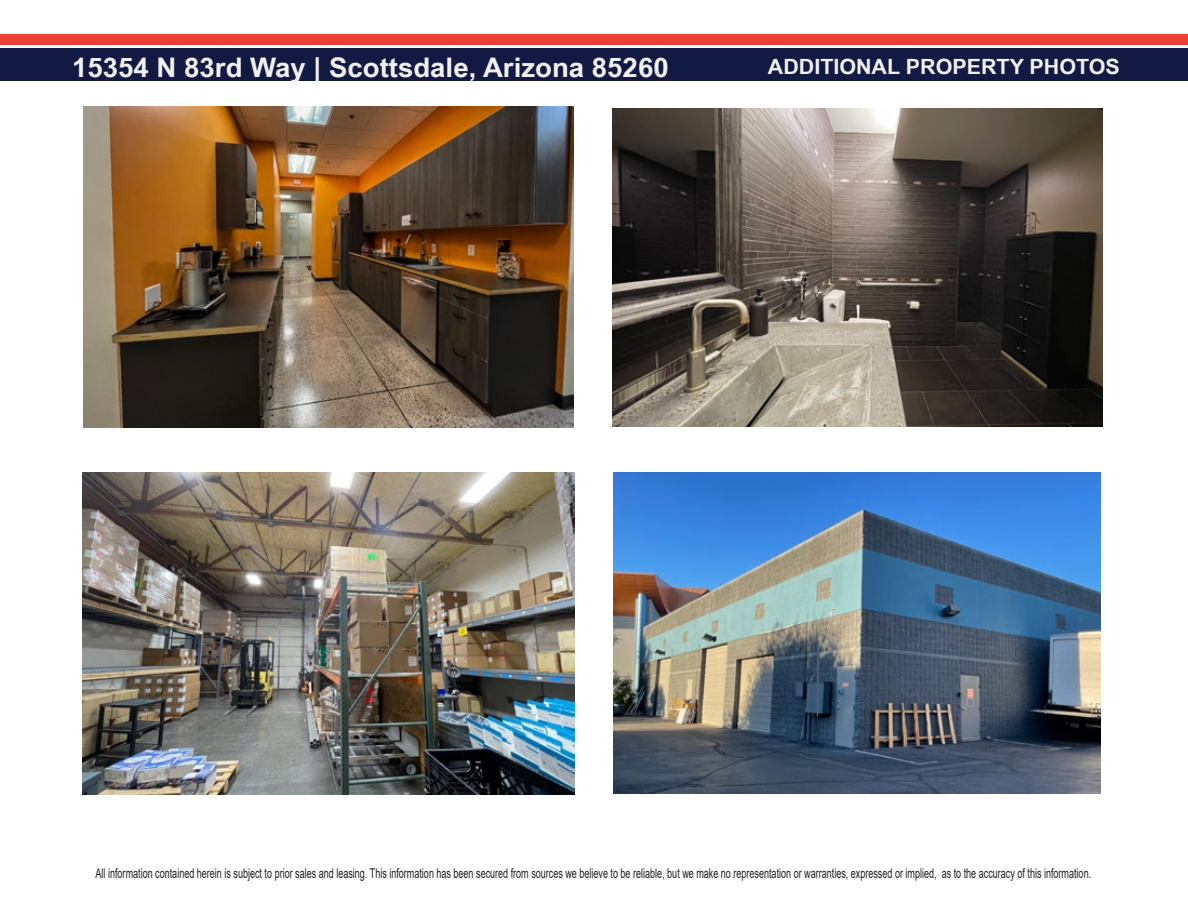
<style>
.page{position:relative;width:1188px;height:918px;background:#fff}
.page>*{position:absolute;margin:0;border:0;box-sizing:border-box;transform-origin:0 0}
.t1{font:700 27px "Arial Narrow";color:#f1f1f2;scale:1.25 1}
.t2{font:700 21px "Arial Narrow";color:#f1f1f2;scale:1.25 1}
.t3{font:13.5px "Arial";color:#231f20;scale:.67 1}
</style>
<div class="page">
<div style="left:0;top:48px;width:1188px;height:33px;background:#121943"></div>
<div style="left:0;top:34px;width:1188px;height:11px;background:#ee4036"></div>
<img style="left:84px;top:106px;width:489px;height:321px">
<img style="left:612px;top:109px;width:490px;height:317px">
<img style="left:613px;top:473px;width:487px;height:321px">
<img style="left:83px;top:473px;width:491px;height:321px">
<svg style="left:816px;top:645px;width:4px;height:73px"></svg>
<h1 class="t1" style="left:72px;top:47px;width:479px">15354 N 83rd Way | Scottsdale, Arizona 85260</h1>
<h2 class="t2" style="left:768px;top:50px;width:283px">ADDITIONAL PROPERTY PHOTOS</h2>
<p class="t3" style="left:96px;top:864px;width:1488px">All information contained herein is subject to prior sales and leasing. This information has been secured from sources we believe to be reliable, but we make no representation or warranties, expressed or implied, as to the accuracy of this information.</p>
</div>
